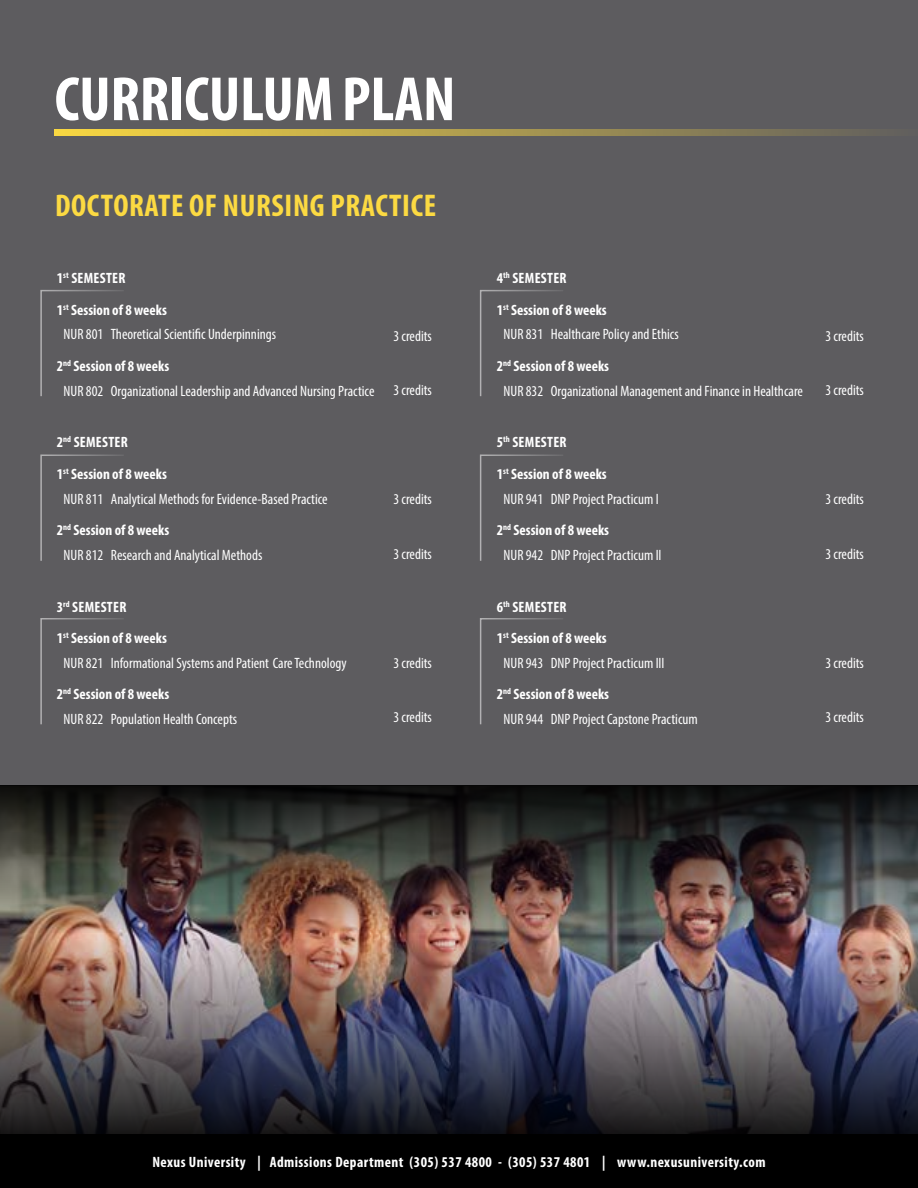
<style>
.page{position:relative;width:918px;height:1188px;background:#fff}
.page>*{position:absolute;margin:0;border:0;box-sizing:border-box;transform-origin:0 0}
.t1{font:700 condensed 63px "Myriad Pro";letter-spacing:-.005em;color:#fff}
.t2{font:700 condensed 31.5px "Myriad Pro";letter-spacing:.02em;color:#fcda42}
.t3{font:condensed 15px/31.5px "Myriad Pro";color:#fff}
.t4{font:700 condensed 15px/31.5px "Myriad Pro";color:#fff}
.t5{font:700 condensed 15px "Myriad Pro";letter-spacing:.02em;color:#fff}
.s1{font-weight:700}
</style>
<div class="page">
<div style="left:0;top:0;width:918px;height:1180px;background:#5d5c5f"></div>
<img style="left:0;top:786px;width:918px;height:147px">
<img style="left:0;top:933px;width:918px;height:201px">
<div style="left:0;top:1134px;width:918px;height:54px;background:#000"></div>
<svg style="left:40px;top:289px;width:83px;height:108px"></svg>
<svg style="left:40px;top:454px;width:83px;height:107px"></svg>
<svg style="left:40px;top:618px;width:83px;height:107px"></svg>
<svg style="left:54px;top:130px;width:822px;height:6px"></svg>
<svg style="left:480px;top:289px;width:83px;height:108px"></svg>
<svg style="left:480px;top:454px;width:83px;height:107px"></svg>
<svg style="left:480px;top:618px;width:83px;height:107px"></svg>
<h1 class="t1" style="left:55px;top:60px;width:402px">CURRICULUM PLAN</h1>
<h2 class="t2" style="left:55px;top:186px;width:383px">DOCTORATE OF NURSING PRACTICE</h2>
<p class="t4" style="left:57px;top:262px;width:112px">1<sup>st</sup> SEMESTER<br>1<sup>st</sup> Session of 8 weeks</p>
<p class="t3" style="left:57px;top:319px;width:221px;text-indent:7px">NUR 801 Theoretical Scientific Underpinnings<br><span class="s1">2</span><sup>nd</sup> <span class="s1">Session of 8 weeks</span></p>
<p class="t3" style="left:64px;top:375px;width:312px">NUR 802 Organizational Leadership and Advanced Nursing Practice</p>
<p class="t4" style="left:57px;top:426px;width:112px">2<sup>nd</sup> SEMESTER<br>1<sup>st</sup> Session of 8 weeks</p>
<p class="t3" style="left:57px;top:483px;width:272px;text-indent:7px">NUR 811 Analytical Methods for Evidence-Based Practice<br><span class="s1">2</span><sup>nd</sup> <span class="s1">Session of 8 weeks</span></p>
<p class="t3" style="left:64px;top:539px;width:200px">NUR 812 Research and Analytical Methods</p>
<p class="t4" style="left:57px;top:591px;width:112px">3<sup>rd</sup> SEMESTER<br>1<sup>st</sup> Session of 8 weeks</p>
<p class="t3" style="left:57px;top:647px;width:291px;text-indent:7px">NUR 821 Informational Systems and Patient Care Technology<br><span class="s1">2</span><sup>nd</sup> <span class="s1">Session of 8 weeks</span></p>
<p class="t3" style="left:64px;top:703px;width:175px">NUR 822 Population Health Concepts</p>
<p class="t3" style="left:393px;top:320px;width:40px">3 credits</p>
<p class="t3" style="left:393px;top:374px;width:40px">3 credits</p>
<p class="t3" style="left:393px;top:483px;width:40px">3 credits</p>
<p class="t3" style="left:393px;top:538px;width:40px">3 credits</p>
<p class="t3" style="left:393px;top:647px;width:40px">3 credits</p>
<p class="t3" style="left:393px;top:701px;width:40px">3 credits</p>
<p class="t4" style="left:497px;top:262px;width:112px">4<sup>th</sup> SEMESTER<br>1<sup>st</sup> Session of 8 weeks</p>
<p class="t3" style="left:497px;top:319px;width:183px;text-indent:7px">NUR 831 Healthcare Policy and Ethics<br><span class="s1">2</span><sup>nd</sup> <span class="s1">Session of 8 weeks</span></p>
<p class="t3" style="left:504px;top:375px;width:301px">NUR 832 Organizational Management and Finance in Healthcare</p>
<p class="t4" style="left:497px;top:426px;width:112px">5<sup>th</sup> SEMESTER<br>1<sup>st</sup> Session of 8 weeks</p>
<p class="t3" style="left:497px;top:483px;width:163px;text-indent:7px">NUR 941 DNP Project Practicum I<br><span class="s1">2</span><sup>nd</sup> <span class="s1">Session of 8 weeks</span></p>
<p class="t3" style="left:504px;top:539px;width:160px">NUR 942 DNP Project Practicum II</p>
<p class="t4" style="left:497px;top:591px;width:112px">6<sup>th</sup> SEMESTER<br>1<sup>st</sup> Session of 8 weeks</p>
<p class="t3" style="left:497px;top:647px;width:169px;text-indent:7px">NUR 943 DNP Project Practicum III<br><span class="s1">2</span><sup>nd</sup> <span class="s1">Session of 8 weeks</span></p>
<p class="t3" style="left:504px;top:703px;width:196px">NUR 944 DNP Project Capstone Practicum</p>
<p class="t3" style="left:825px;top:320px;width:40px">3 credits</p>
<p class="t3" style="left:825px;top:374px;width:40px">3 credits</p>
<p class="t3" style="left:825px;top:483px;width:40px">3 credits</p>
<p class="t3" style="left:825px;top:538px;width:40px">3 credits</p>
<p class="t3" style="left:825px;top:647px;width:40px">3 credits</p>
<p class="t3" style="left:825px;top:701px;width:40px">3 credits</p>
<p class="t5" style="left:152px;top:1152px;width:615px">Nexus University | Admissions Department (305) 537 4800 - (305) 537 4801 | www.nexusuniversity.com</p>
</div>
